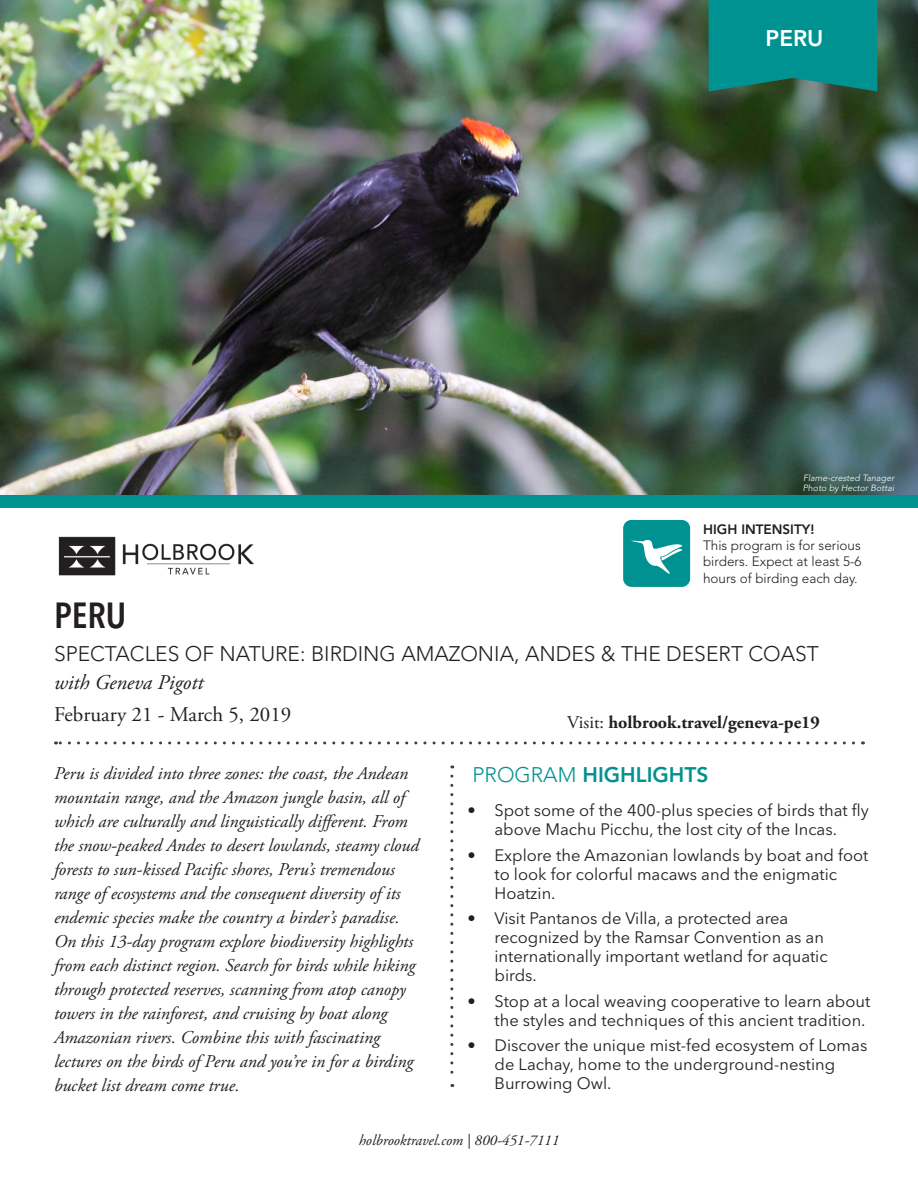
<style>
.page{position:relative;width:918px;height:1188px;background:#fff}
.page>*{position:absolute;margin:0;border:0;box-sizing:border-box;transform-origin:0 0}
.t1{font:600 condensed 36px "Avenir Next LT Pro";color:#231f20}
.Continent_region{font:800 22.5px "Avenir LT Std";color:#fff}
.t2{font:300 21px "Avenir LT Std";color:#231f20}
.t3{font:21px "Adobe Garamond Pro";color:#231f20}
.Headers{font:800 21px "Avenir LT Std";color:#009290}
.t4{font:italic 21px "Adobe Garamond Pro";color:#231f20}
.Overview_body{font:italic 18px/24px "Adobe Garamond Pro";color:#231f20}
.t5{font:700 18px "Adobe Garamond Pro";color:#231f20}
.t6{font:16.5px/18.9px "Avenir Next LT Pro";color:#231f20}
.t7{font:italic 15px "Adobe Garamond Pro";color:#231f20}
.t8{font:300 13.5px/16.2px "Avenir LT Std";color:#231f20;text-align:justify}
.t9{font:800 13.5px "Avenir LT Std";color:#231f20}
.Photo_credit{font:italic 300 9px "Avenir LT Std";color:#fff}
.s1{font-weight:400}
.s2{font-weight:300}
</style>
<div class="page">
<img style="left:0;top:0;width:918px;height:495px">
<img style="left:58px;top:536px;width:196px;height:40px">
<div style="left:0;top:495px;width:918px;height:12px;background:#009290"></div>
<svg style="left:709px;top:0;width:168px;height:91px;background:#048e8a"></svg>
<svg style="left:450px;top:776px;width:3px;height:311px"></svg>
<svg style="left:56px;top:741px;width:798px;height:3px"></svg>
<div style="left:623px;top:520px;width:67px;height:67px;background:#009290;border-radius:8px"></div>
<svg style="left:631px;top:540px;width:51px;height:34px"></svg>
<p class="Continent_region" style="left:766px;top:25px;width:59px">PERU</p>
<p class="Photo_credit" style="left:803px;top:473px;width:93px">Flame-crested Tanager</p>
<p class="Photo_credit" style="left:803px;top:483px;width:93px">Photo by Hector Bottai</p>
<p class="t9" style="left:703px;top:521px;width:113px">HIGH INTENSITY!</p>
<p class="t8" style="left:703px;top:538px;width:160px">This program is for serious birders. Expect at least 5-6 hours of birding each day.</p>
<p class="t1" style="left:54px;top:593px;width:74px">PERU</p>
<p class="t2" style="left:54px;top:641px;width:766px">SPECTACLES OF NATURE: BIRDING AMAZONIA, ANDES &amp; THE DESERT COAST</p>
<p class="t4" style="left:54px;top:670px;width:151px">with Geneva Pigott</p>
<p class="t3" style="left:54px;top:702px;width:239px">February 21 - March 5, 2019</p>
<p class="Overview_body" style="left:54px;top:761px;width:366px">Peru is divided into three zones: the coast, the Andean mountain range, and the Amazon jungle basin, all of which are culturally and linguistically different. From the snow-peaked Andes to desert lowlands, steamy cloud forests to sun-kissed Pacific shores, Peru’s tremendous range of ecosystems and the consequent diversity of its endemic species make the country a birder’s paradise.<br>On this 13-day program explore biodiversity highlights from each distinct region. Search for birds while hiking through protected reserves, scanning from atop canopy towers in the rainforest, and cruising by boat along Amazonian rivers. Combine this with fascinating lectures on the birds of Peru and you’re in for a birding bucket list dream come true.</p>
<p class="t5" style="left:567px;top:712px;width:255px"><span class="s1">Visit:</span> holbrook.travel/geneva-pe19</p>
<p class="Headers" style="left:472px;top:762px;width:238px"><span class="s2">PROGRAM</span> HIGHLIGHTS</p>
<p class="t6" style="left:468px;top:801px;width:403px;text-align:center">• Spot some of the 400-plus species of birds that fly above Machu Picchu, the lost city of the Incas.</p>
<p class="t6" style="left:495px;top:846px;width:375px;text-indent:-27px">• Explore the Amazonian lowlands by boat and foot to look for colorful macaws and the enigmatic<br>Hoatzin.</p>
<p class="t6" style="left:495px;top:909px;width:335px;text-indent:-27px">• Visit Pantanos de Villa, a protected area recognized by the Ramsar Convention as an internationally important wetland for aquatic birds.</p>
<p class="t6" style="left:468px;top:991px;width:404px;text-align:right">• Stop at a local weaving cooperative to learn about the styles and techniques of this ancient tradition.</p>
<p class="t6" style="left:495px;top:1036px;width:374px;text-indent:-27px">• Discover the unique mist-fed ecosystem of Lomas de Lachay, home to the underground-nesting<br>Burrowing Owl.</p>
<p class="t7" style="left:359px;top:1131px;width:202px">holbrooktravel.com | 800-451-7111</p>
</div>
